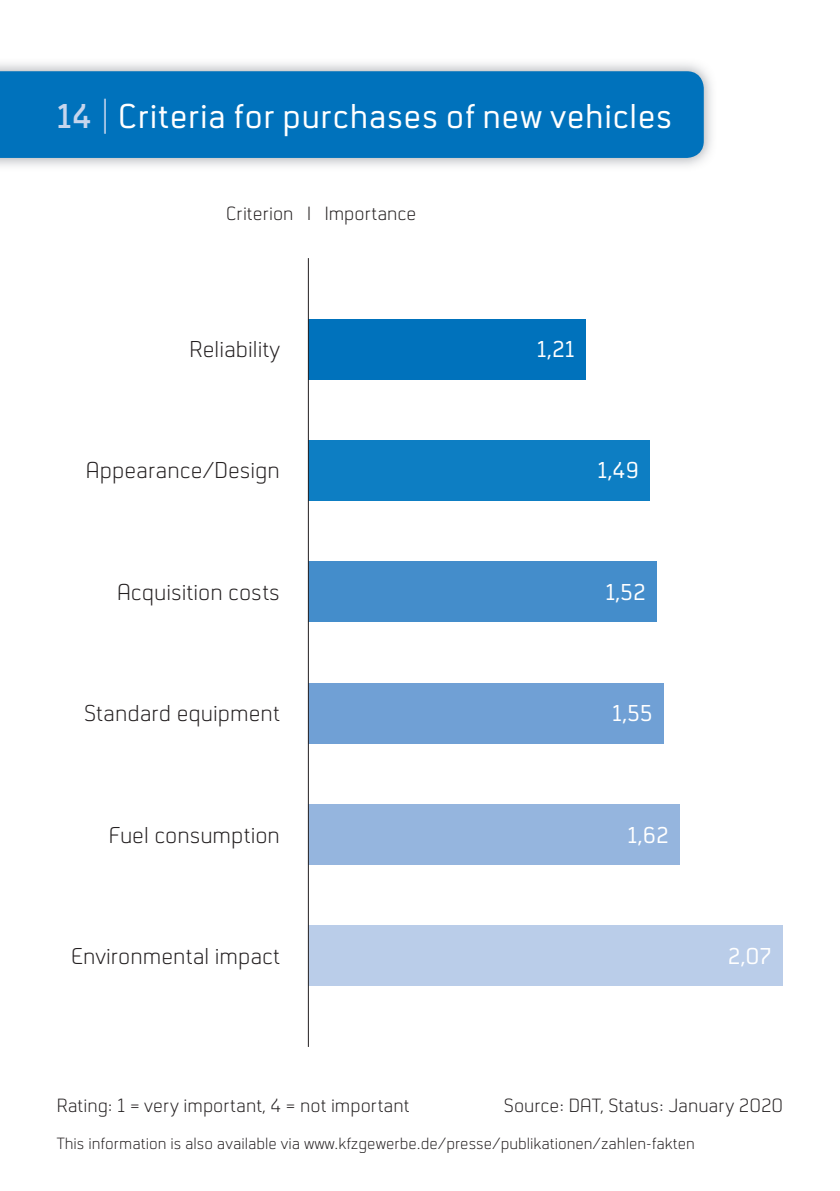
<style>
.page{position:relative;width:840px;height:1191px;background:#fff}
.page>*{position:absolute;margin:0;border:0;box-sizing:border-box;transform-origin:0 0}
.t1{font:36px "Neustadt";letter-spacing:.02em;color:#fff}
.t2{font:300 24px "Neustadt";color:#231f20}
.t3{font:24px "Neustadt";color:#fff}
.t4{font:300 20px "Neustadt";color:#231f20}
.t5{font:300 16.8px "Neustadt";color:#231f20}
.s1{font-weight:600;color:#c6d5ed}
.s2{font-weight:300;color:#c6d5ed}
</style>
<div class="page">
<div style="left:308px;top:319px;width:277px;height:60px;background:#0072bc"></div>
<div style="left:308px;top:440px;width:341px;height:61px;background:#0d7ec3"></div>
<div style="left:308px;top:561px;width:348px;height:61px;background:#448dcb"></div>
<div style="left:308px;top:804px;width:371px;height:61px;background:#95b5de"></div>
<div style="left:308px;top:683px;width:355px;height:60px;background:#70a0d5"></div>
<div style="left:308px;top:925px;width:474px;height:61px;background:#bacde9"></div>
<hr style="left:307px;top:258px;width:2px;height:789px;background:#231f20">
<img style="left:0;top:63px;width:712px;height:103px">
<div style="left:0;top:71px;width:703px;height:87px;background:#0072bc"></div>
<h1 class="t1" style="left:57px;top:97px;width:616px"><span class="s1">14</span> <span class="s2">|</span> Criteria for purchases of new vehicles</h1>
<p class="t4" style="left:226px;top:203px;width:192px">Criterion I Importance</p>
<p class="t2" style="left:189px;top:337px;width:92px">Reliability</p>
<p class="t3" style="left:536px;top:336px;width:39px">1,21</p>
<p class="t2" style="left:86px;top:458px;width:195px">Appearance/Design</p>
<p class="t3" style="left:597px;top:458px;width:43px">1,49</p>
<p class="t2" style="left:117px;top:579px;width:164px">Acquisition costs</p>
<p class="t3" style="left:605px;top:579px;width:42px">1,52</p>
<p class="t2" style="left:84px;top:701px;width:197px">Standard equipment</p>
<p class="t3" style="left:612px;top:700px;width:42px">1,55</p>
<p class="t2" style="left:109px;top:822px;width:172px">Fuel consumption</p>
<p class="t3" style="left:627px;top:822px;width:42px">1,62</p>
<p class="t2" style="left:71px;top:943px;width:210px">Environmental impact</p>
<p class="t3" style="left:727px;top:943px;width:45px">2,07</p>
<p class="t4" style="left:57px;top:1094px;width:354px">Rating: 1 = very important, 4 = not important</p>
<p class="t4" style="left:503px;top:1094px;width:281px">Source: DAT, Status: January 2020</p>
<p class="t5" style="left:57px;top:1135px;width:639px">This information is also available via www.kfzgewerbe.de/presse/publikationen/zahlen-fakten</p>
</div>
